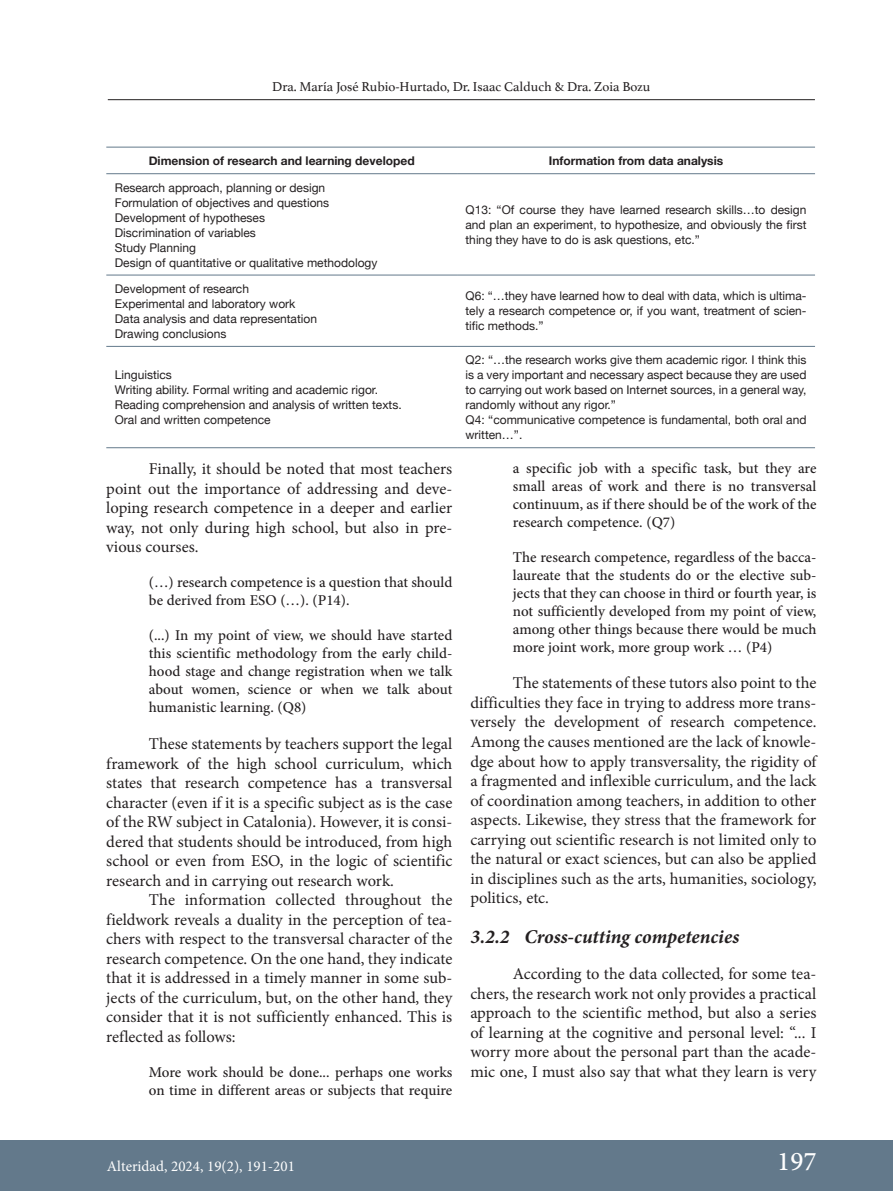
<style>
.page{position:relative;width:893px;height:1191px;background:#fff}
.page>*{position:absolute;margin:0;border:0;box-sizing:border-box;transform-origin:0 0}
.t1{font:500 27px "Minion Pro";color:#fff}
._3{font:italic 700 19.5px "Minion Pro";letter-spacing:-.005em;color:#231f20}
.Párrafo{font:16.5px/19.5px "Minion Pro";color:#231f20;text-align:justify}
.Citas{font:500 15px/18px "Minion Pro";letter-spacing:-.005em;color:#231f20;text-align:justify}
.t2{font:15px "Minion Pro";color:#fff}
.t3{font:13.5px "Athelas";color:#231f20}
.texto_interiores{font:12px/15px "Helvetica Neue";color:#231f20;text-align:justify}
.texto_encabezados{font:700 12px "Helvetica Neue";color:#231f20}
</style>
<div class="page">
<hr style="left:108px;top:99px;width:707px;height:1px;background:#231f20">
<div style="left:1px;top:1140px;width:892px;height:51px;background:#63798b"></div>
<hr style="left:106px;top:173px;width:351px;height:1px;background:#63798b">
<hr style="left:457px;top:173px;width:358px;height:1px;background:#63798b">
<hr style="left:106px;top:275px;width:351px;height:1px;background:#63798b">
<hr style="left:457px;top:275px;width:358px;height:1px;background:#63798b">
<hr style="left:106px;top:346px;width:351px;height:1px;background:#63798b">
<hr style="left:457px;top:346px;width:358px;height:1px;background:#63798b">
<hr style="left:106px;top:147px;width:351px;height:1px;background:#63798b">
<hr style="left:457px;top:147px;width:358px;height:1px;background:#63798b">
<hr style="left:106px;top:447px;width:351px;height:1px;background:#63798b">
<hr style="left:457px;top:447px;width:358px;height:1px;background:#63798b">
<p class="t3" style="left:272px;top:76px;width:380px">Dra. María José Rubio-Hurtado, Dr. Isaac Calduch &amp; Dra. Zoia Bozu</p>
<p class="texto_encabezados" style="left:149px;top:151px;width:267px">Dimension of research and learning developed</p>
<p class="texto_encabezados" style="left:549px;top:151px;width:176px">Information from data analysis</p>
<p class="texto_interiores" style="left:115px;top:180px;width:212px">Research approach, planning or design</p>
<p class="texto_interiores" style="left:115px;top:195px;width:216px">Formulation of objectives and questions</p>
<p class="texto_interiores" style="left:115px;top:210px;width:152px">Development of hypotheses</p>
<p class="texto_interiores" style="left:115px;top:225px;width:143px">Discrimination of variables</p>
<p class="texto_interiores" style="left:115px;top:240px;width:83px">Study Planning</p>
<p class="texto_interiores" style="left:115px;top:255px;width:264px">Design of quantitative or qualitative methodology</p>
<p class="texto_interiores" style="left:466px;top:203px;width:342px">Q13: “Of course they have learned research skills…to design and plan an experiment, to hypothesize, and obviously the first thing they have to do is ask questions, etc.”</p>
<p class="texto_interiores" style="left:115px;top:282px;width:136px">Development of research</p>
<p class="texto_interiores" style="left:115px;top:297px;width:182px">Experimental and laboratory work</p>
<p class="texto_interiores" style="left:115px;top:312px;width:204px">Data analysis and data representation</p>
<p class="texto_interiores" style="left:115px;top:327px;width:113px">Drawing conclusions</p>
<p class="texto_interiores" style="left:115px;top:368px;width:59px">Linguistics</p>
<p class="texto_interiores" style="left:115px;top:383px;width:265px">Writing ability. Formal writing and academic rigor.</p>
<p class="texto_interiores" style="left:115px;top:398px;width:288px">Reading comprehension and analysis of written texts.</p>
<p class="texto_interiores" style="left:115px;top:413px;width:157px">Oral and written competence</p>
<p class="Párrafo" style="left:106px;top:459px;width:348px;text-indent:43px">Finally, it should be noted that most teachers point out the importance of addressing and deve&shy;loping research competence in a deeper and earlier way, not only during high school, but also in pre&shy;vious courses.</p>
<p class="Citas" style="left:149px;top:573px;width:305px">(…) research competence is a question that should be derived from ESO (…). (P14).</p>
<p class="Citas" style="left:149px;top:626px;width:305px">(...) In my point of view, we should have started this scientific methodology from the early child&shy;hood stage and change registration when we talk about women, science or when we talk about humanistic learning. (Q8)</p>
<p class="Párrafo" style="left:106px;top:734px;width:348px;text-indent:43px">These statements by teachers support the legal framework of the high school curriculum, which states that research competence has a transversal character (even if it is a specific subject as is the case of the RW subject in Catalonia). However, it is consi&shy;dered that students should be introduced, from high school or even from ESO, in the logic of scientific research and in carrying out research work.</p>
<p class="Párrafo" style="left:106px;top:890px;width:348px;text-indent:43px">The information collected throughout the fieldwork reveals a duality in the perception of tea&shy;chers with respect to the transversal character of the research competence. On the one hand, they indicate that it is addressed in a timely manner in some sub&shy;jects of the curriculum, but, on the other hand, they consider that it is not sufficiently enhanced. This is reflected as follows:</p>
<p class="Citas" style="left:149px;top:1062px;width:305px">More work should be done... perhaps one works on time in different areas or subjects that require</p>
<p class="texto_interiores" style="left:466px;top:289px;width:342px">Q6: “…they have learned how to deal with data, which is ultima&shy;tely a research competence or, if you want, treatment of scien&shy;tific methods.”</p>
<p class="texto_interiores" style="left:466px;top:353px;width:343px">Q2: “…the research works give them academic rigor. I think this is a very important and necessary aspect because they are used to carrying out work based on Internet sources, in a general way, randomly without any rigor.”</p>
<p class="texto_interiores" style="left:466px;top:413px;width:342px">Q4: “communicative competence is fundamental, both oral and written…”.</p>
<p class="Citas" style="left:513px;top:459px;width:305px">a specific job with a specific task, but they are small areas of work and there is no transversal continuum, as if there should be of the work of the research competence. (Q7)</p>
<p class="Citas" style="left:513px;top:548px;width:305px">The research competence, regardless of the bacca&shy;laureate that the students do or the elective sub&shy;jects that they can choose in third or fourth year, is not sufficiently developed from my point of view, among other things because there would be much more joint work, more group work … (P4)</p>
<p class="Párrafo" style="left:470px;top:673px;width:348px;text-indent:43px">The statements of these tutors also point to the difficulties they face in trying to address more trans&shy;versely the development of research competence.<br>Among the causes mentioned are the lack of knowle&shy;dge about how to apply transversality, the rigidity of a fragmented and inflexible curriculum, and the lack of coordination among teachers, in addition to other aspects. Likewise, they stress that the framework for carrying out scientific research is not limited only to the natural or exact sciences, but can also be applied in disciplines such as the arts, humanities, sociology, politics, etc.</p>
<p class="_3" style="left:470px;top:922px;width:270px">3.2.2 Cross-cutting competencies</p>
<p class="Párrafo" style="left:470px;top:964px;width:348px;text-indent:43px">According to the data collected, for some tea&shy;chers, the research work not only provides a practical approach to the scientific method, but also a series of learning at the cognitive and personal level: “... I worry more about the personal part than the acade&shy;mic one, I must also say that what they learn is very</p>
<p class="t2" style="left:107px;top:1156px;width:189px">Alteridad, 2024, 19(2), 191-201</p>
<h1 class="t1" style="left:777px;top:1143px;width:41px">197</h1>
</div>
